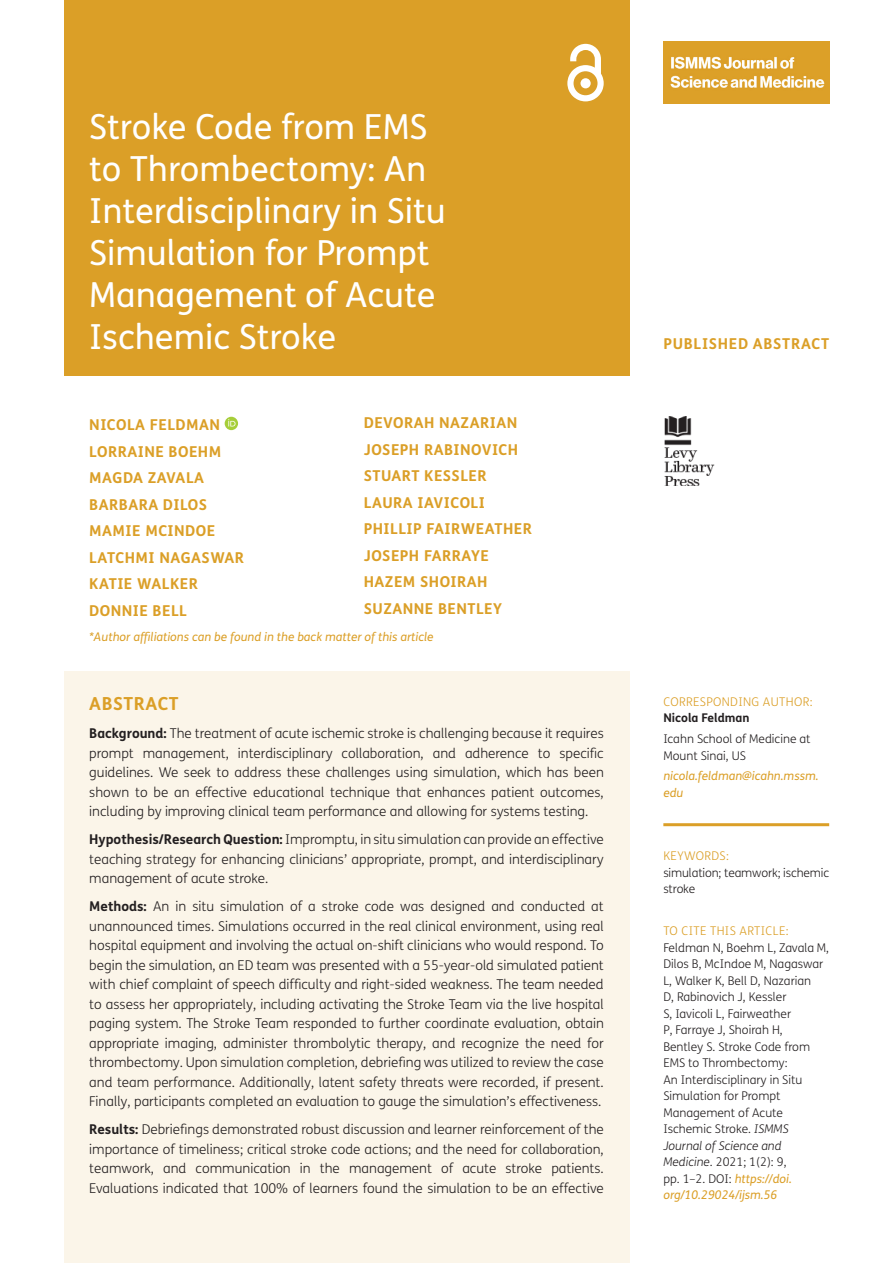
<style>
.page{position:relative;width:893px;height:1263px;background:#fff}
.page>*{position:absolute;margin:0;border:0;box-sizing:border-box;transform-origin:0 0}
.Article_Title{font:34.5px/42px "FS Me";color:#fff}
.t1{font:700 18px "FS Me";letter-spacing:.03em;color:#db9f27}
.Cover_Authors{font:700 15px "FS Me";letter-spacing:.03em;color:#db9f27}
.Article_Type{font:700 15px "FS Me";letter-spacing:.05em;color:#db9f27}
.Abstract_Copy{font:300 13.5px/19.5px "FS Me";color:#231f20;text-align:justify}
.Meta{font:300 12px/16.5px "FS Me";color:#231f20}
.Meta-2{font:italic 12px/16.5px "FS Me";color:#db9f27}
.Meta_Titles{font:300 12px "FS Me";letter-spacing:.03em;color:#db9f27}
.Meta-3{font:700 12px "FS Me";color:#231f20}
.Meta_Titles_-_Rule{font:300 12px "FS Me";letter-spacing:.03em;color:#db9f27}
.s1{font-weight:700}
.s2{font-style:italic}
.s3{font-weight:400;font-style:italic;color:#db9f27}
</style>
<div class="page">
<div style="left:64px;top:0;width:565px;height:376px;background:#db9f27"></div>
<svg style="left:567px;top:44px;width:37px;height:57px"></svg>
<img style="left:664px;top:417px;width:50px;height:69px">
<img style="left:663px;top:42px;width:166px;height:61px">
<hr style="left:663px;top:823px;width:166px;height:3px;background:#db9f27">
<div style="left:64px;top:671px;width:565px;height:592px;background:#fbf5e9"></div>
<svg style="left:225px;top:417px;width:13px;height:13px"></svg>
<svg style="left:228px;top:419px;width:8px;height:7px"></svg>
<p class="Article_Title" style="left:89px;top:106px;width:358px">Stroke Code from EMS to Thrombectomy: An<br>Interdisciplinary in Situ<br>Simulation for Prompt<br>Management of Acute<br>Ischemic Stroke</p>
<p class="Cover_Authors" style="left:364px;top:413px;width:155px">DEVORAH NAZARIAN</p>
<p class="Cover_Authors" style="left:364px;top:440px;width:156px">JOSEPH RABINOVICH</p>
<p class="Cover_Authors" style="left:364px;top:466px;width:124px">STUART KESSLER</p>
<p class="Cover_Authors" style="left:364px;top:493px;width:123px">LAURA IAVICOLI</p>
<p class="Cover_Authors" style="left:364px;top:519px;width:170px">PHILLIP FAIRWEATHER</p>
<p class="Cover_Authors" style="left:364px;top:546px;width:127px">JOSEPH FARRAYE</p>
<p class="Cover_Authors" style="left:364px;top:572px;width:125px">HAZEM SHOIRAH</p>
<p class="Cover_Authors" style="left:364px;top:599px;width:140px">SUZANNE BENTLEY</p>
<p class="Meta-2" style="left:89px;top:628px;width:346px">*Author affiliations can be found in the back matter of this article</p>
<p class="Cover_Authors" style="left:89px;top:415px;width:132px">NICOLA FELDMAN</p>
<p class="Cover_Authors" style="left:89px;top:442px;width:133px">LORRAINE BOEHM</p>
<p class="Cover_Authors" style="left:89px;top:468px;width:116px">MAGDA ZAVALA</p>
<p class="Cover_Authors" style="left:89px;top:495px;width:119px">BARBARA DILOS</p>
<p class="Cover_Authors" style="left:89px;top:521px;width:127px">MAMIE MCINDOE</p>
<p class="Cover_Authors" style="left:89px;top:548px;width:156px">LATCHMI NAGASWAR</p>
<p class="Cover_Authors" style="left:89px;top:574px;width:110px">KATIE WALKER</p>
<p class="Cover_Authors" style="left:89px;top:601px;width:99px">DONNIE BELL</p>
<h1 class="t1" style="left:89px;top:693px;width:91px">ABSTRACT</h1>
<p class="Abstract_Copy" style="left:89px;top:724px;width:516px"><span class="s1">Background:</span> The treatment of acute ischemic stroke is challenging because it requires prompt management, interdisciplinary collaboration, and adherence to specific guidelines. We seek to address these challenges using simulation, which has been shown to be an effective educational technique that enhances patient outcomes, including by improving clinical team performance and allowing for systems testing.</p>
<p class="Abstract_Copy" style="left:89px;top:830px;width:516px"><span class="s1">Hypothesis/Research Question:</span> Impromptu, in situ simulation can provide an effective teaching strategy for enhancing clinicians’ appropriate, prompt, and interdisciplinary management of acute stroke.</p>
<p class="Abstract_Copy" style="left:89px;top:897px;width:516px"><span class="s1">Methods:</span> An in situ simulation of a stroke code was designed and conducted at unannounced times. Simulations occurred in the real clinical environment, using real hospital equipment and involving the actual on-shift clinicians who would respond. To begin the simulation, an ED team was presented with a 55-year-old simulated patient with chief complaint of speech difficulty and right-sided weakness. The team needed to assess her appropriately, including activating the Stroke Team via the live hospital paging system. The Stroke Team responded to further coordinate evaluation, obtain appropriate imaging, administer thrombolytic therapy, and recognize the need for thrombectomy. Upon simulation completion, debriefing was utilized to review the case and team performance. Additionally, latent safety threats were recorded, if present.<br>Finally, participants completed an evaluation to gauge the simulation’s effectiveness.</p>
<p class="Abstract_Copy" style="left:89px;top:1120px;width:516px"><span class="s1">Results:</span> Debriefings demonstrated robust discussion and learner reinforcement of the importance of timeliness; critical stroke code actions; and the need for collaboration, teamwork, and communication in the management of acute stroke patients.<br>Evaluations indicated that 100% of learners found the simulation to be an effective</p>
<p class="Article_Type" style="left:663px;top:334px;width:167px">PUBLISHED ABSTRACT</p>
<p class="Meta_Titles" style="left:663px;top:695px;width:151px">CORRESPONDING AUTHOR:</p>
<p class="Meta-3" style="left:663px;top:711px;width:88px">Nicola Feldman</p>
<p class="Meta" style="left:663px;top:731px;width:149px">Icahn School of Medicine at<br>Mount Sinai, US</p>
<p class="Meta-2" style="left:663px;top:768px;width:157px">nicola.feldman@icahn.mssm. edu</p>
<p class="Meta_Titles_-_Rule" style="left:663px;top:849px;width:67px">KEYWORDS:</p>
<p class="Meta" style="left:663px;top:864px;width:167px">simulation; teamwork; ischemic stroke</p>
<p class="Meta_Titles" style="left:663px;top:924px;width:127px">TO CITE THIS ARTICLE:</p>
<p class="Meta" style="left:663px;top:940px;width:167px">Feldman N, Boehm L, Zavala M,<br>Dilos B, McIndoe M, Nagaswar<br>L, Walker K, Bell D, Nazarian<br>D, Rabinovich J, Kessler<br>S, Iavicoli L, Fairweather<br>P, Farraye J, Shoirah H,<br>Bentley S. Stroke Code from<br>EMS to Thrombectomy:<br>An Interdisciplinary in Situ<br>Simulation for Prompt<br>Management of Acute<br>Ischemic Stroke. <span class="s2">ISMMS<br>Journal of Science and<br>Medicine</span>. 2021; 1(2): 9,<br>pp. 1–2. DOI: <span class="s3">https://doi. org/10.29024/ijsm.56</span></p>
</div>
